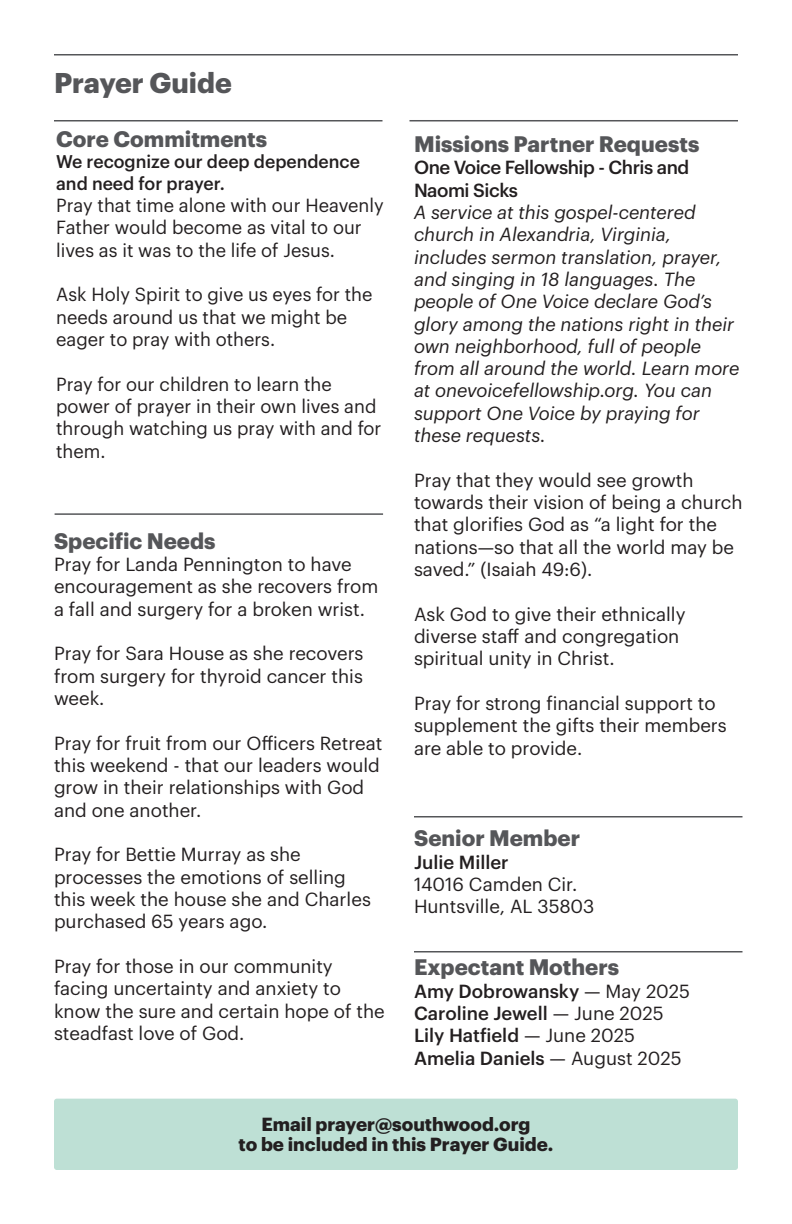
<style>
.page{position:relative;width:792px;height:1224px;background:#fff}
.page>*{position:absolute;margin:0;border:0;box-sizing:border-box;transform-origin:0 0}
.t1{font:700 28px "Graphik";color:#555659}
.t2{font:700 22px "Graphik";color:#555659}
.t3{font:18.6px/22.4px "Graphik";color:#231f20}
.t4{font:italic 18.6px/22.4px "Graphik";color:#231f20}
.t5{font:500 18.6px "Graphik";color:#231f20}
.t6{font:700 18.6px "Graphik";color:#231f20}
.t7{font:500 18.6px/22.4px "Graphik";letter-spacing:-.025em;color:#231f20}
.t8{font:500 18px/21.6px "Graphik";color:#231f20}
.s1{font-weight:400}
</style>
<div class="page">
<hr style="left:54px;top:54px;width:684px;height:2px;background:#555659">
<hr style="left:410px;top:120px;width:328px;height:1px;background:#555659">
<hr style="left:55px;top:513px;width:328px;height:2px;background:#555659">
<hr style="left:414px;top:816px;width:328px;height:2px;background:#555659">
<hr style="left:414px;top:951px;width:328px;height:1px;background:#555659">
<hr style="left:54px;top:120px;width:328px;height:2px;background:#555659">
<div style="left:54px;top:1099px;width:684px;height:71px;background:#bee0d5;border-radius:3px"></div>
<p class="t1" style="left:54px;top:61px;width:179px">Prayer Guide</p>
<p class="t2" style="left:56px;top:122px;width:213px">Core Commitments</p>
<p class="t8" style="left:56px;top:149px;width:305px">We recognize our deep dependence and need for prayer.</p>
<p class="t3" style="left:56px;top:193px;width:329px">Pray that time alone with our Heavenly<br>Father would become as vital to our lives as it was to the life of Jesus.</p>
<p class="t3" style="left:56px;top:282px;width:318px">Ask Holy Spirit to give us eyes for the needs around us that we might be eager to pray with others.</p>
<p class="t3" style="left:56px;top:371px;width:327px">Pray for our children to learn the power of prayer in their own lives and through watching us pray with and for them.</p>
<p class="t2" style="left:54px;top:524px;width:163px">Specific Needs</p>
<p class="t3" style="left:54px;top:552px;width:326px">Pray for Landa Pennington to have encouragement as she recovers from a fall and surgery for a broken wrist.</p>
<p class="t3" style="left:54px;top:641px;width:311px;text-align:justify">Pray for Sara House as she recovers from surgery for thyroid cancer this week.</p>
<p class="t3" style="left:54px;top:730px;width:330px">Pray for fruit from our Officers Retreat this weekend - that our leaders would grow in their relationships with God and one another.</p>
<p class="t3" style="left:54px;top:842px;width:318px">Pray for Bettie Murray as she processes the emotions of selling this week the house she and Charles purchased 65 years ago.</p>
<p class="t3" style="left:54px;top:953px;width:332px">Pray for those in our community facing uncertainty and anxiety to know the sure and certain hope of the steadfast love of God.</p>
<p class="t2" style="left:414px;top:127px;width:287px">Missions Partner Requests</p>
<p class="t7" style="left:414px;top:155px;width:277px">One Voice Fellowship - Chris and<br>Naomi Sicks</p>
<p class="t4" style="left:414px;top:199px;width:327px">A service at this gospel-centered church in Alexandria, Virginia, includes sermon translation, prayer, and singing in 18 languages. The people of One Voice declare God’s glory among the nations right in their own neighborhood, full of people from all around the world. Learn more at onevoicefellowship.org. You can support One Voice by praying for these requests.</p>
<p class="t3" style="left:414px;top:467px;width:330px">Pray that they would see growth towards their vision of being a church that glorifies God as “a light for the nations—so that all the world may be saved.” (Isaiah 49:6).</p>
<p class="t3" style="left:414px;top:601px;width:273px">Ask God to give their ethnically diverse staff and congregation spiritual unity in Christ.</p>
<p class="t3" style="left:414px;top:690px;width:314px">Pray for strong financial support to supplement the gifts their members are able to provide.</p>
<p class="t2" style="left:414px;top:821px;width:168px">Senior Member</p>
<p class="t5" style="left:414px;top:848px;width:96px">Julie Miller</p>
<p class="t3" style="left:414px;top:872px;width:165px">14016 Camden Cir.</p>
<p class="t3" style="left:414px;top:894px;width:182px">Huntsville, AL 35803</p>
<p class="t2" style="left:414px;top:950px;width:207px">Expectant Mothers</p>
<p class="t5" style="left:414px;top:977px;width:278px">Amy Dobrowansky <span class="s1">— May 2025</span></p>
<p class="t5" style="left:414px;top:999px;width:251px">Caroline Jewell <span class="s1">— June 2025</span></p>
<p class="t5" style="left:414px;top:1022px;width:223px">Lily Hatfield <span class="s1">— June 2025</span></p>
<p class="t5" style="left:414px;top:1044px;width:269px">Amelia Daniels <span class="s1">— August 2025</span></p>
<p class="t6" style="left:261px;top:1110px;width:271px">Email prayer@southwood.org</p>
<p class="t6" style="left:239px;top:1130px;width:316px">to be included in this Prayer Guide.</p>
</div>
